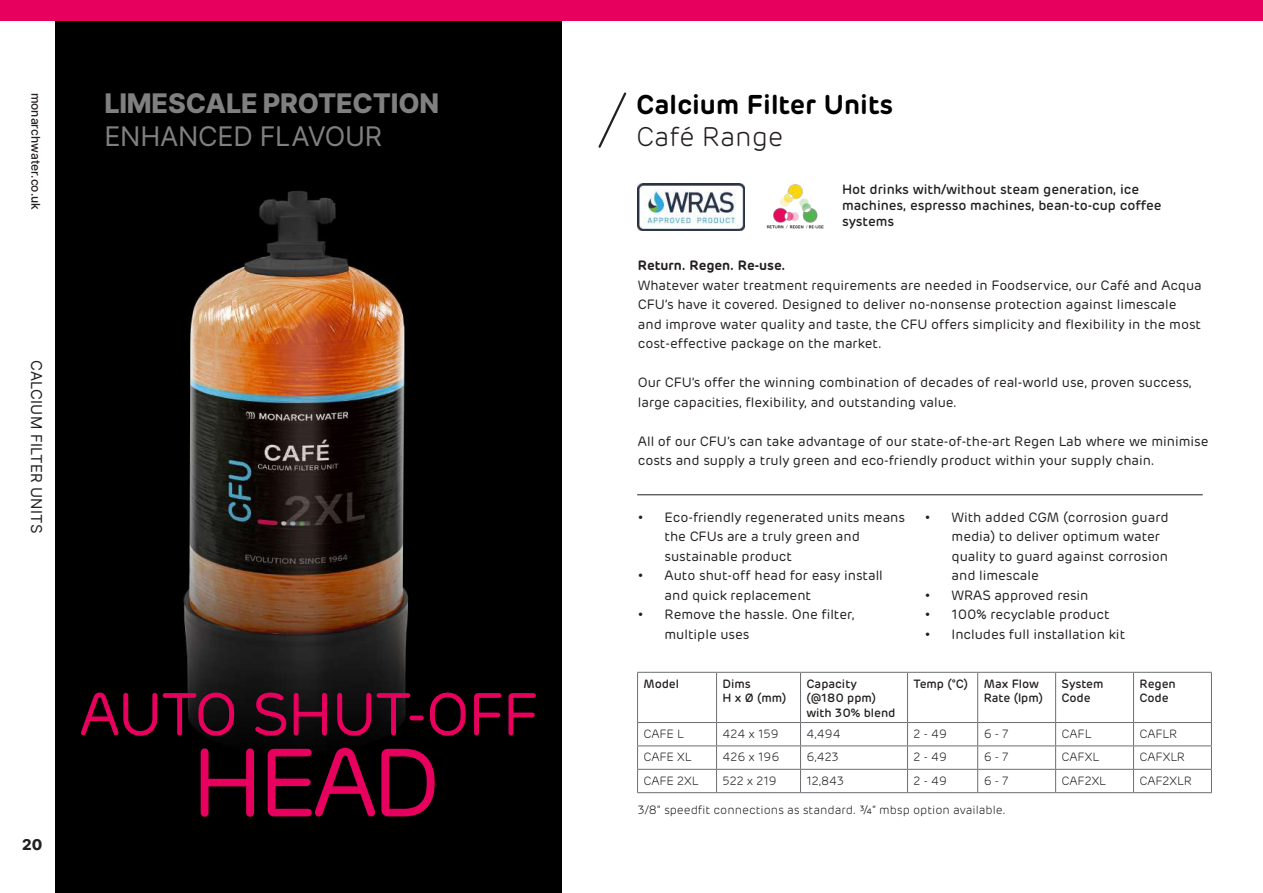
<style>
.page{position:relative;width:1263px;height:893px;background:#fff}
.page>*{position:absolute;margin:0;border:0;box-sizing:border-box;transform-origin:0 0}
.t1{font:96.45px "Rubrik";color:#e8005f}
.t2{font:60px "Rubrik";letter-spacing:-.02em;color:#e8005f}
.t3{font:800 27px "Inter";letter-spacing:-.01em;color:#808080}
.t4{font:600 27px "Rubrik";color:#000}
.t5{font:27px "Inter";letter-spacing:-.01em;color:#808080}
.t6{font:300 27px "Rubrik";color:#231f20}
.t7{font:15px "Inter";letter-spacing:.01em;color:#231f20}
.t8{font:800 15px "Inter";color:#231f20}
.t9{font:13.5px/19.5px "Rubrik";color:#231f20}
.t10{font:500 13.5px/16.2px "Rubrik";color:#231f20}
.t11{font:600 13.5px "Rubrik";color:#231f20}
.t12{font:300 12px "Rubrik";color:#231f20}
.t13{font:500 12px/14.4px "Rubrik";color:#231f20}
.t14{font:500 12px "Inter";color:#241f1f}
</style>
<div class="page">
<div style="left:55px;top:0;width:506px;height:893px;background:#000"></div>
<svg style="left:598px;top:92px;width:29px;height:56px"></svg>
<hr style="left:637px;top:672px;width:79px;height:1px;background:#6c6d70">
<hr style="left:637px;top:673px;width:1px;height:49px;background:#6c6d70">
<hr style="left:716px;top:672px;width:84px;height:1px;background:#6c6d70">
<hr style="left:716px;top:673px;width:1px;height:49px;background:#6c6d70">
<hr style="left:800px;top:672px;width:107px;height:1px;background:#6c6d70">
<hr style="left:800px;top:673px;width:1px;height:49px;background:#6c6d70">
<hr style="left:907px;top:672px;width:71px;height:1px;background:#6c6d70">
<hr style="left:907px;top:673px;width:1px;height:49px;background:#6c6d70">
<hr style="left:978px;top:672px;width:78px;height:1px;background:#6c6d70">
<hr style="left:977px;top:673px;width:1px;height:49px;background:#6c6d70">
<hr style="left:1056px;top:672px;width:77px;height:1px;background:#6c6d70">
<hr style="left:1055px;top:673px;width:1px;height:49px;background:#6c6d70">
<hr style="left:1133px;top:672px;width:79px;height:1px;background:#6c6d70">
<hr style="left:1133px;top:673px;width:1px;height:49px;background:#6c6d70">
<hr style="left:1211px;top:673px;width:1px;height:49px;background:#6c6d70">
<hr style="left:637px;top:722px;width:79px;height:1px;background:#6c6d70">
<hr style="left:716px;top:722px;width:84px;height:1px;background:#6c6d70">
<hr style="left:800px;top:722px;width:107px;height:1px;background:#6c6d70">
<hr style="left:907px;top:722px;width:71px;height:1px;background:#6c6d70">
<hr style="left:978px;top:722px;width:78px;height:1px;background:#6c6d70">
<hr style="left:1056px;top:722px;width:77px;height:1px;background:#6c6d70">
<hr style="left:1133px;top:722px;width:79px;height:1px;background:#6c6d70">
<hr style="left:637px;top:745px;width:79px;height:1px;background:#6c6d70">
<hr style="left:716px;top:745px;width:84px;height:1px;background:#6c6d70">
<hr style="left:800px;top:745px;width:107px;height:1px;background:#6c6d70">
<hr style="left:907px;top:745px;width:71px;height:1px;background:#6c6d70">
<hr style="left:978px;top:745px;width:78px;height:1px;background:#6c6d70">
<hr style="left:1056px;top:745px;width:77px;height:1px;background:#6c6d70">
<hr style="left:1133px;top:745px;width:79px;height:1px;background:#6c6d70">
<hr style="left:637px;top:769px;width:79px;height:1px;background:#6c6d70">
<svg style="left:637px;top:723px;width:1px;height:69px"></svg>
<hr style="left:716px;top:769px;width:84px;height:1px;background:#6c6d70">
<svg style="left:716px;top:723px;width:1px;height:69px"></svg>
<hr style="left:800px;top:769px;width:107px;height:1px;background:#6c6d70">
<svg style="left:800px;top:723px;width:1px;height:69px"></svg>
<hr style="left:907px;top:769px;width:71px;height:1px;background:#6c6d70">
<svg style="left:907px;top:723px;width:1px;height:69px"></svg>
<hr style="left:978px;top:769px;width:78px;height:1px;background:#6c6d70">
<svg style="left:977px;top:723px;width:1px;height:69px"></svg>
<hr style="left:1056px;top:769px;width:77px;height:1px;background:#6c6d70">
<svg style="left:1055px;top:723px;width:1px;height:69px"></svg>
<hr style="left:1133px;top:769px;width:79px;height:1px;background:#6c6d70">
<svg style="left:1133px;top:723px;width:1px;height:69px"></svg>
<svg style="left:1211px;top:723px;width:1px;height:69px"></svg>
<hr style="left:637px;top:792px;width:79px;height:1px;background:#6c6d70">
<hr style="left:716px;top:792px;width:84px;height:1px;background:#6c6d70">
<hr style="left:800px;top:792px;width:107px;height:1px;background:#6c6d70">
<hr style="left:907px;top:792px;width:71px;height:1px;background:#6c6d70">
<hr style="left:978px;top:792px;width:78px;height:1px;background:#6c6d70">
<hr style="left:1056px;top:792px;width:77px;height:1px;background:#6c6d70">
<hr style="left:1133px;top:792px;width:79px;height:1px;background:#6c6d70">
<hr style="left:637px;top:494px;width:566px;height:1px;background:#231f20">
<div style="left:0;top:0;width:1263px;height:21px;background:#e8005f"></div>
<img style="left:183px;top:190px;width:225px;height:544px">
<img style="left:638px;top:183px;width:106px;height:48px">
<img style="left:766px;top:184px;width:58px;height:45px">
<p class="t14" style="left:44px;top:93px;width:119px;rotate:90deg">monarchwater.co.uk</p>
<p class="t7" style="left:48px;top:360px;width:175px;rotate:90deg">CALCIUM FILTER UNITS</p>
<h3 class="t3" style="left:104px;top:83px;width:336px">LIMESCALE PROTECTION</h3>
<h3 class="t5" style="left:104px;top:116px;width:279px">ENHANCED FLAVOUR</h3>
<p class="t8" style="left:22px;top:833px;width:22px">20</p>
<h2 class="t2" style="left:79px;top:678px;width:460px">AUTO SHUT-OFF</h2>
<h1 class="t1" style="left:191px;top:725px;width:252px">HEAD</h1>
<h3 class="t4" style="left:636px;top:87px;width:258px">Calcium Filter Units</h3>
<h3 class="t6" style="left:636px;top:121px;width:149px">Café Range</h3>
<p class="t10" style="left:842px;top:181px;width:321px">Hot drinks with/without steam generation, ice machines, espresso machines, bean-to-cup coffee systems</p>
<p class="t11" style="left:638px;top:257px;width:149px">Return. Regen. Re-use.</p>
<p class="t9" style="left:638px;top:275px;width:565px">Whatever water treatment requirements are needed in Foodservice, our Café and Acqua CFU’s have it covered. Designed to deliver no-nonsense protection against limescale and improve water quality and taste, the CFU offers simplicity and flexibility in the most cost-effective package on the market.</p>
<p class="t9" style="left:638px;top:373px;width:555px">Our CFU’s offer the winning combination of decades of real-world use, proven success, large capacities, flexibility, and outstanding value.</p>
<p class="t9" style="left:638px;top:431px;width:572px">All of our CFU’s can take advantage of our state-of-the-art Regen Lab where we minimise costs and supply a truly green and eco-friendly product within your supply chain.</p>
<p class="t9" style="left:664px;top:508px;width:242px;text-indent:-27px">• Eco-friendly regenerated units means the CFUs are a truly green and sustainable product</p>
<p class="t9" style="left:664px;top:566px;width:220px;text-indent:-27px">• Auto shut-off head for easy install and quick replacement</p>
<p class="t9" style="left:664px;top:605px;width:192px;text-indent:-27px">• Remove the hassle. One filter, multiple uses</p>
<p class="t9" style="left:951px;top:508px;width:218px;text-indent:-27px">• With added CGM (corrosion guard media) to deliver optimum water quality to guard against corrosion and limescale</p>
<p class="t9" style="left:924px;top:586px;width:165px">• WRAS approved resin</p>
<p class="t9" style="left:924px;top:605px;width:187px">• 100% recyclable product</p>
<p class="t9" style="left:924px;top:625px;width:202px">• Includes full installation kit</p>
<p class="t13" style="left:643px;top:676px;width:37px">Model</p>
<p class="t13" style="left:722px;top:676px;width:65px">Dims<br>H x Ø (mm)</p>
<p class="t13" style="left:806px;top:676px;width:90px">Capacity (@180 ppm) with 30% blend</p>
<p class="t13" style="left:913px;top:676px;width:56px">Temp (°C)</p>
<p class="t13" style="left:984px;top:676px;width:61px">Max Flow<br>Rate (lpm)</p>
<p class="t13" style="left:1062px;top:676px;width:43px">System<br>Code</p>
<p class="t13" style="left:1139px;top:676px;width:38px">Regen<br>Code</p>
<p class="t12" style="left:643px;top:727px;width:42px">CAFE L</p>
<p class="t12" style="left:722px;top:727px;width:58px">424 x 159</p>
<p class="t12" style="left:806px;top:727px;width:36px">4,494</p>
<p class="t12" style="left:913px;top:727px;width:35px">2 - 49</p>
<p class="t12" style="left:984px;top:727px;width:26px">6 - 7</p>
<p class="t12" style="left:1062px;top:727px;width:31px">CAFL</p>
<p class="t12" style="left:1139px;top:727px;width:39px">CAFLR</p>
<p class="t12" style="left:643px;top:750px;width:50px">CAFE XL</p>
<p class="t12" style="left:722px;top:750px;width:58px">426 x 196</p>
<p class="t12" style="left:806px;top:750px;width:34px">6,423</p>
<p class="t12" style="left:913px;top:750px;width:35px">2 - 49</p>
<p class="t12" style="left:984px;top:750px;width:26px">6 - 7</p>
<p class="t12" style="left:1062px;top:750px;width:39px">CAFXL</p>
<p class="t12" style="left:1139px;top:750px;width:47px">CAFXLR</p>
<p class="t12" style="left:643px;top:774px;width:56px">CAFE 2XL</p>
<p class="t12" style="left:722px;top:774px;width:56px">522 x 219</p>
<p class="t12" style="left:806px;top:774px;width:39px">12,843</p>
<p class="t12" style="left:913px;top:774px;width:35px">2 - 49</p>
<p class="t12" style="left:984px;top:774px;width:26px">6 - 7</p>
<p class="t12" style="left:1062px;top:774px;width:46px">CAF2XL</p>
<p class="t12" style="left:1139px;top:774px;width:54px">CAF2XLR</p>
<p class="t12" style="left:638px;top:802px;width:369px">3/8” speedfit connections as standard. ¾” mbsp option available.</p>
</div>
